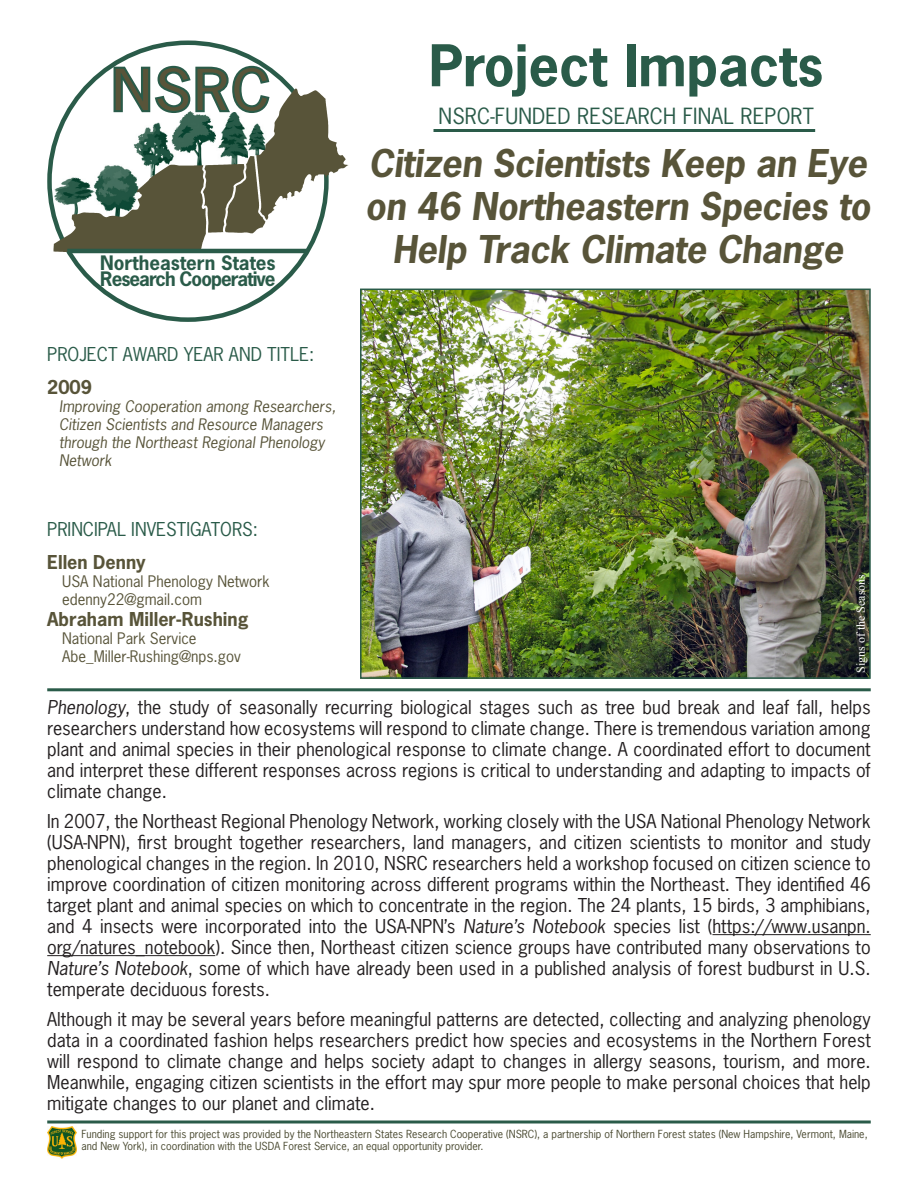
<style>
.page{position:relative;width:918px;height:1188px;background:#fff}
.page>*{position:absolute;margin:0;border:0;box-sizing:border-box;transform-origin:0 0}
.t1{font:700 54px "News Gothic Std";color:#2a5b49}
.t2{font:53.1px "News Gothic Std";color:#585439;scale:1.17 1}
.t3{font:italic 700 36px/43.2px "News Gothic Std";letter-spacing:-.01em;color:#585439;text-align:center}
.t4{font:21px "News Gothic Std";letter-spacing:.01em;color:#2a5b49}
.t5{font:700 18.75px "News Gothic Std";letter-spacing:-.05em;color:#2a5b49}
.t6{font:700 18.75px "News Gothic Std";color:#2a5b49}
.t7{font:18px/21px "News Gothic Std";color:#231f20;text-align:justify}
.t8{font:18px "News Gothic Std";color:#2a5b49}
.t9{font:700 18px "News Gothic Std";color:#585439}
.t10{font:italic 15px/18px "News Gothic Std";color:#585439}
.t11{font:15px "News Gothic Std";color:#585439}
.t12{font:12px "Times New Roman";color:#fff}
.t13{font:10.5px/12px "News Gothic Std";color:#494930}
.s1{font-style:italic}
</style>
<div class="page">
<hr style="left:712px;top:934px;width:159px;height:1px;background:#231f20">
<hr style="left:47px;top:955px;width:168px;height:1px;background:#231f20">
<hr style="left:47px;top:688px;width:824px;height:3px;background:#2a5b49">
<hr style="left:434px;top:129px;width:381px;height:3px;background:#2a5b49">
<svg style="left:47px;top:1120px;width:824px;height:4px;background:#5f8376"></svg>
<img style="left:53px;top:88px;width:295px;height:165px">
<svg style="left:111px;top:64px;width:161px;height:51px"></svg>
<hr style="left:67px;top:249px;width:241px;height:4px;background:#2a5b49">
<img style="left:47px;top:1127px;width:29px;height:31px">
<img style="left:363px;top:292px;width:505px;height:384px">
<div style="left:360px;top:289px;width:511px;height:390px;border:2px solid #2a5b49"></div>
<p class="t2" style="left:112px;top:56px;width:137px">NSRC</p>
<p class="t6" style="left:100px;top:250px;width:177px">Northeastern States</p>
<p class="t5" style="left:100px;top:267px;width:177px">Research Cooperative</p>
<p class="t8" style="left:47px;top:342px;width:269px">PROJECT AWARD YEAR AND TITLE:</p>
<p class="t9" style="left:47px;top:375px;width:46px">2009</p>
<p class="t10" style="left:59px;top:398px;width:278px">Improving Cooperation among Researchers, Citizen Scientists and Resource Managers through the Northeast Regional Phenology Network</p>
<p class="t8" style="left:47px;top:517px;width:212px">PRINCIPAL INVESTIGATORS:</p>
<p class="t1" style="left:429px;top:30px;width:396px">Project Impacts</p>
<p class="t4" style="left:439px;top:103px;width:377px">NSRC-FUNDED RESEARCH FINAL REPORT</p>
<p class="t3" style="left:365px;top:142px;width:507px">Citizen Scientists Keep an Eye on 46 Northeastern Species to<br>Help Track Climate Change</p>
<p class="t9" style="left:47px;top:550px;width:100px">Ellen Denny</p>
<p class="t11" style="left:62px;top:571px;width:209px">USA National Phenology Network</p>
<p class="t11" style="left:62px;top:589px;width:141px">edenny22@gmail.com</p>
<p class="t9" style="left:47px;top:608px;width:203px">Abraham Miller-Rushing</p>
<p class="t11" style="left:62px;top:629px;width:136px">National Park Service</p>
<p class="t11" style="left:62px;top:647px;width:180px">Abe_Miller-Rushing@nps.gov</p>
<p class="t7" style="left:47px;top:696px;width:825px"><span class="s1">Phenology</span>, the study of seasonally recurring biological stages such as tree bud break and leaf fall, helps researchers understand how ecosystems will respond to climate change. There is tremendous variation among plant and animal species in their phenological response to climate change. A coordinated effort to document and interpret these different responses across regions is critical to understanding and adapting to impacts of climate change.</p>
<p class="t7" style="left:47px;top:810px;width:825px">In 2007, the Northeast Regional Phenology Network, working closely with the USA National Phenology Network (USA-NPN), first brought together researchers, land managers, and citizen scientists to monitor and study phenological changes in the region. In 2010, NSRC researchers held a workshop focused on citizen science to improve coordination of citizen monitoring across different programs within the Northeast. They identified 46 target plant and animal species on which to concentrate in the region. The 24 plants, 15 birds, 3 amphibians, and 4 insects were incorporated into the USA-NPN’s <span class="s1">Nature’s Notebook</span> species list (https://www.usanpn. org/natures_notebook). Since then, Northeast citizen science groups have contributed many observations to <span class="s1">Nature’s Notebook</span>, some of which have already been used in a published analysis of forest budburst in U.S. temperate deciduous forests.</p>
<p class="t7" style="left:47px;top:1008px;width:825px">Although it may be several years before meaningful patterns are detected, collecting and analyzing phenology data in a coordinated fashion helps researchers predict how species and ecosystems in the Northern Forest will respond to climate change and helps society adapt to changes in allergy seasons, tourism, and more.<br>Meanwhile, engaging citizen scientists in the effort may spur more people to make personal choices that help mitigate changes to our planet and climate.</p>
<p class="t12" style="left:853px;top:673px;width:100px;rotate:-90deg">Signs of the Seasons</p>
<p class="t13" style="left:82px;top:1128px;width:788px">Funding support for this project was provided by the Northeastern States Research Cooperative (NSRC), a partnership of Northern Forest states (New Hampshire, Vermont, Maine, and New York), in coordination with the USDA Forest Service, an equal opportunity provider.</p>
</div>
